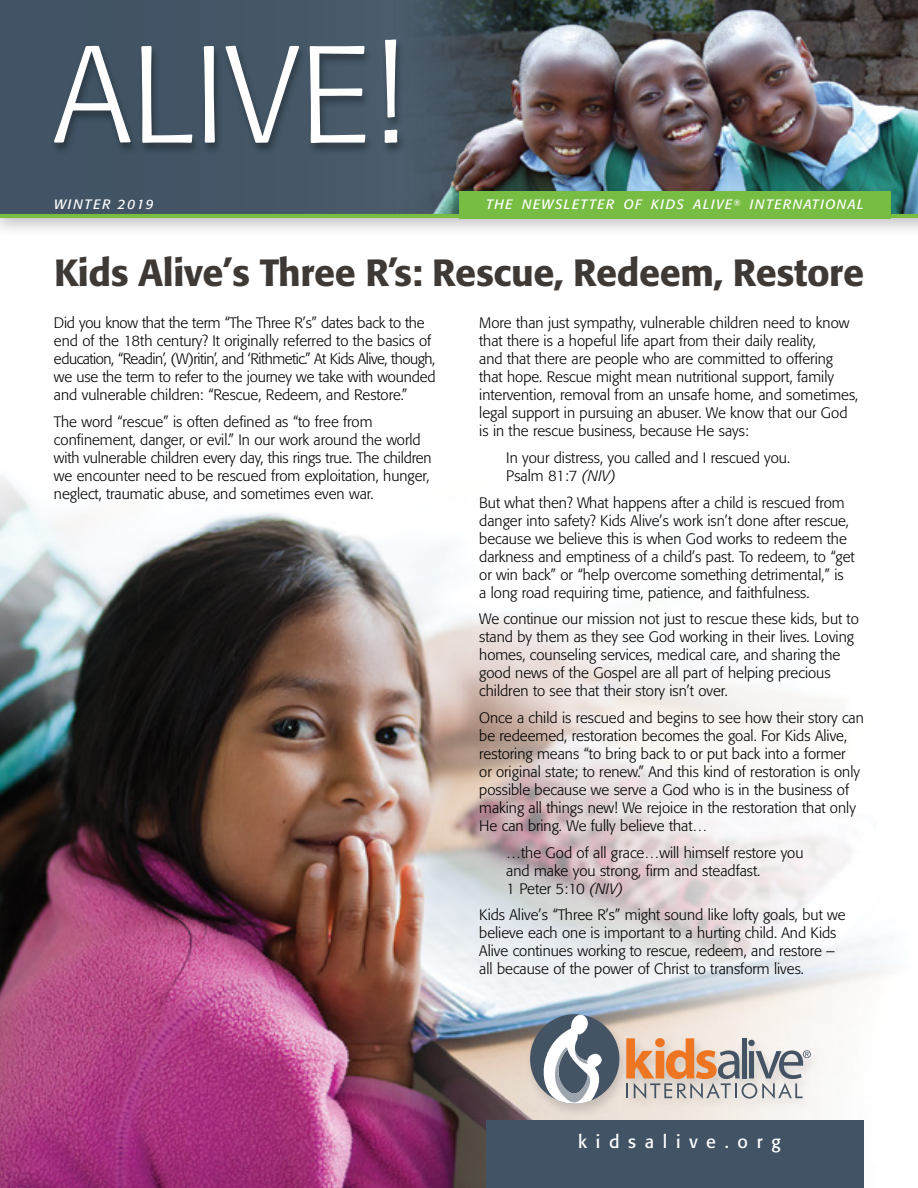
<style>
.page{position:relative;width:918px;height:1188px;background:#fff}
.page>*{position:absolute;margin:0;border:0;box-sizing:border-box;transform-origin:0 0}
.p_6_head{font:300 136.5px "Formata";color:#fff}
.Head_1{font:500 37.5px "Formata";letter-spacing:-.01em;color:#3e3935}
.t1{font:18px "Formata";letter-spacing:.485em;color:#fff}
.Body_text{font:300 15px/18px "Formata";color:#000}
.t2{font:italic 13.5px "Formata";letter-spacing:.1em;color:#fff}
.t3{font:italic 13.5px "Formata";letter-spacing:.125em;color:#fff}
.s1{font-style:italic}
</style>
<div class="page">
<img style="left:0;top:475px;width:886px;height:713px">
<div style="left:0;top:0;width:918px;height:238px;background:#000;opacity:.25"></div>
<div style="left:0;top:0;width:918px;height:216px;background:#425465"></div>
<img style="left:395px;top:0;width:523px;height:214px">
<div style="left:49px;top:38px;width:357px;height:117px;background:#000;opacity:.35"></div>
<div style="left:459px;top:191px;width:432px;height:27px;background:#77bd43"></div>
<hr style="left:0;top:214px;width:918px;height:4px;background:#77bd43">
<div style="left:524px;top:1011px;width:298px;height:107px;background:#000;opacity:.15"></div>
<div style="left:530px;top:1014px;width:89px;height:90px;background:#445464;border-radius:50%"></div>
<svg style="left:537px;top:1014px;width:69px;height:92px"></svg>
<svg style="left:626px;top:1038px;width:185px;height:61px;background:#cdb6a6"></svg>
<div style="left:486px;top:1120px;width:378px;height:68px;background:#415364"></div>
<p class="p_6_head" style="left:54px;top:15px;width:352px">ALIVE!</p>
<p class="t3" style="left:54px;top:196px;width:101px">WINTER 2019</p>
<p class="t2" style="left:486px;top:196px;width:380px">THE NEWSLETTER OF KIDS ALIVE<sup>®</sup> INTERNATIONAL</p>
<p class="Head_1" style="left:54px;top:250px;width:812px">Kids Alive’s Three R’s: Rescue, Redeem, Restore</p>
<p class="Body_text" style="left:479px;top:314px;width:381px">More than just sympathy, vulnerable children need to know that there is a hopeful life apart from their daily reality,<br>and that there are people who are committed to offering that hope. Rescue might mean nutritional support, family intervention, removal from an unsafe home, and sometimes, legal support in pursuing an abuser. We know that our God is in the rescue business, because He says:</p>
<p class="Body_text" style="left:506px;top:449px;width:285px">In your distress, you called and I rescued you.<br>Psalm 81:7 <span class="s1">(NIV)</span></p>
<p class="Body_text" style="left:479px;top:494px;width:377px">But what then? What happens after a child is rescued from danger into safety? Kids Alive’s work isn’t done after rescue, because we believe this is when God works to redeem the darkness and emptiness of a child’s past. To redeem, to “get or win back” or “help overcome something detrimental,” is<br>a long road requiring time, patience, and faithfulness.</p>
<p class="Body_text" style="left:479px;top:610px;width:381px">We continue our mission not just to rescue these kids, but to stand by them as they see God working in their lives. Loving homes, counseling services, medical care, and sharing the good news of the Gospel are all part of helping precious children to see that their story isn’t over.</p>
<p class="Body_text" style="left:479px;top:709px;width:386px">Once a child is rescued and begins to see how their story can be redeemed, restoration becomes the goal. For Kids Alive, restoring means “to bring back to or put back into a former<br>or original state; to renew.” And this kind of restoration is only possible because we serve a God who is in the business of making all things new! We rejoice in the restoration that only He can bring. We fully believe that…</p>
<p class="Body_text" style="left:506px;top:844px;width:299px">…the God of all grace…will himself restore you and make you strong, firm and steadfast.<br>1 Peter 5:10 <span class="s1">(NIV)</span></p>
<p class="Body_text" style="left:479px;top:906px;width:368px">Kids Alive’s “Three R’s” might sound like lofty goals, but we believe each one is important to a hurting child. And Kids Alive continues working to rescue, redeem, and restore – all because of the power of Christ to transform lives.</p>
<p class="Body_text" style="left:54px;top:314px;width:383px">Did you know that the term “The Three R’s” dates back to the end of the 18th century? It originally referred to the basics of education, “Readin’, (W)ritin’, and ‘Rithmetic.” At Kids Alive, though, we use the term to refer to the journey we take with wounded and vulnerable children: “Rescue, Redeem, and Restore.”</p>
<p class="Body_text" style="left:54px;top:412px;width:379px">The word “rescue” is often defined as “to free from confinement, danger, or evil.” In our work around the world with vulnerable children every day, this rings true. The children we encounter need to be rescued from exploitation, hunger, neglect, traumatic abuse, and sometimes even war.</p>
<p class="t1" style="left:578px;top:1130px;width:204px">kidsalive.org</p>
</div>
